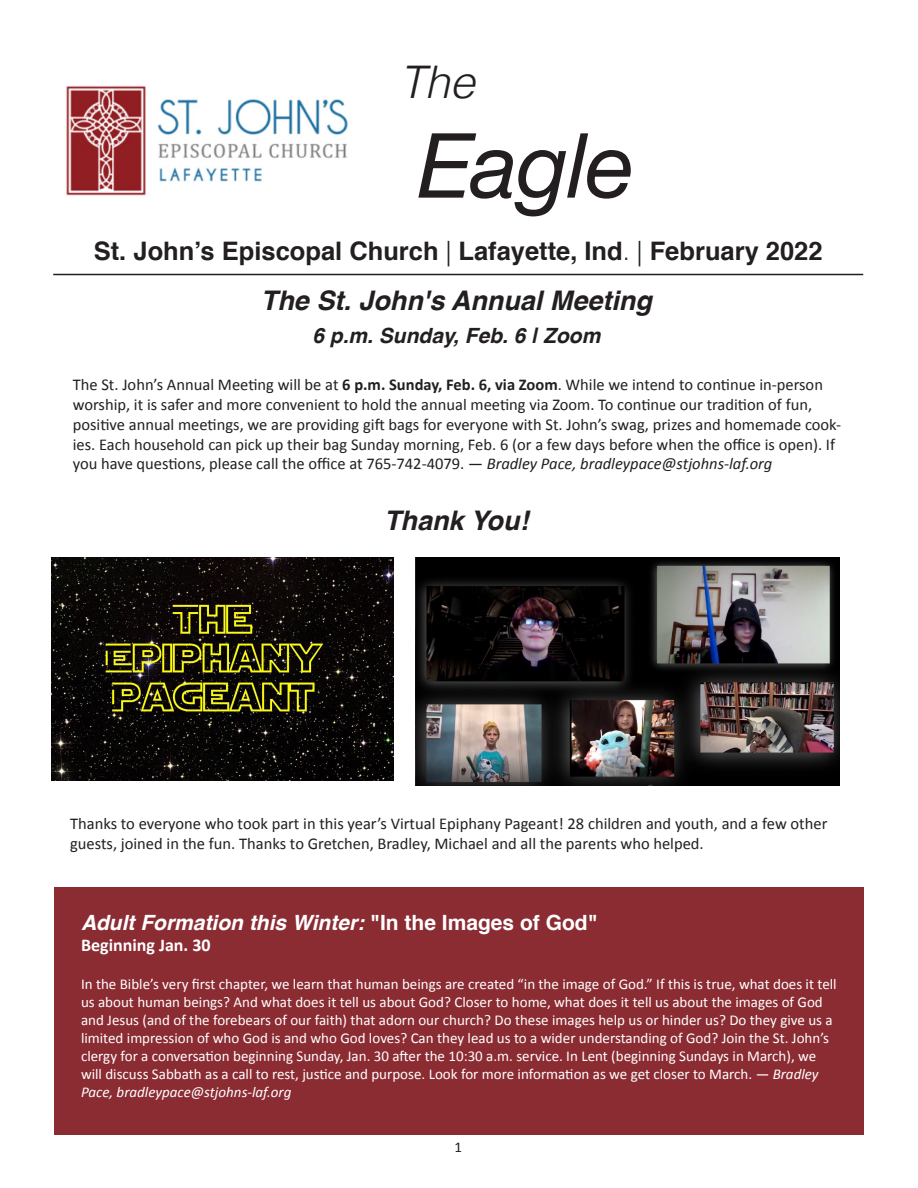
<style>
.page{position:relative;width:918px;height:1188px;background:#fff}
.page>*{position:absolute;margin:0;border:0;box-sizing:border-box;transform-origin:0 0}
.t1{font:italic 90px "Helvetica Neue";letter-spacing:-.015em;color:#231f20}
.t2{font:italic 300 45px "Helvetica";color:#231f20}
.t3{font:italic 700 27px "Helvetica";color:#231f20}
.t4{font:700 25.5px "Helvetica";color:#231f20}
.t5{font:italic 700 21px "Helvetica";color:#fff}
.t6{font:italic 700 21px "Helvetica";color:#231f20}
.t7{font:700 18px "Calibri";color:#fff}
.t8{font:16.5px/19.8px "Calibri";color:#231f20}
.t9{font:15px/18px "Calibri";color:#fff}
.t10{font:15px "Calibri";color:#231f20}
.s1{font-weight:300}
.s2{font-weight:700}
.s3{font-style:italic}
.s4{font-style:normal}
</style>
<div class="page">
<img style="left:66px;top:85px;width:282px;height:111px">
<hr style="left:53px;top:274px;width:810px;height:1px;background:#231f20">
<img style="left:51px;top:558px;width:343px;height:222px">
<img style="left:415px;top:558px;width:425px;height:228px">
<div style="left:54px;top:887px;width:810px;height:247px;background:#8b2c33"></div>
<p class="t2" style="left:400px;top:44px;width:77px">The</p>
<p class="t1" style="left:418px;top:101px;width:218px">Eagle</p>
<p class="t4" style="left:94px;top:231px;width:730px">St. John’s Episcopal Church <span class="s1">|</span> Lafayette, Ind<span class="s1">. |</span> February 2022</p>
<p class="t3" style="left:261px;top:279px;width:392px">The St. John's Annual Meeting</p>
<p class="t6" style="left:312px;top:318px;width:289px">6 p.m. Sunday, Feb. 6 | Zoom</p>
<p class="t8" style="left:73px;top:374px;width:770px">The St. John’s Annual Meeting will be at <span class="s2">6 p.m. Sunday, Feb. 6, via Zoom</span>. While we intend to continue in-person worship, it is safer and more convenient to hold the annual meeting via Zoom. To continue our tradition of fun, positive annual meetings, we are providing gift bags for everyone with St. John’s swag, prizes and homemade cook&shy;ies. Each household can pick up their bag Sunday morning, Feb. 6 (or a few days before when the office is open). If you have questions, please call the office at 765-742-4079. — <span class="s3">Bradley Pace, bradleypace@stjohns-laf.org</span></p>
<p class="t3" style="left:384px;top:499px;width:146px">Thank You!</p>
<p class="t8" style="left:70px;top:813px;width:759px">Thanks to everyone who took part in this year’s Virtual Epiphany Pageant! 28 children and youth, and a few other guests, joined in the fun. Thanks to Gretchen, Bradley, Michael and all the parents who helped.</p>
<p class="t5" style="left:81px;top:905px;width:518px">Adult Formation this Winter: <span class="s4">"In the Images of God"</span></p>
<p class="t7" style="left:81px;top:934px;width:131px">Beginning Jan. 30</p>
<p class="t9" style="left:81px;top:974px;width:757px">In the Bible’s very first chapter, we learn that human beings are created “in the image of God.” If this is true, what does it tell us about human beings? And what does it tell us about God? Closer to home, what does it tell us about the images of God and Jesus (and of the forebears of our faith) that adorn our church? Do these images help us or hinder us? Do they give us a limited impression of who God is and who God loves? Can they lead us to a wider understanding of God? Join the St. John’s clergy for a conversation beginning Sunday, Jan. 30 after the 10:30 a.m. service. In Lent (beginning Sundays in March), we will discuss Sabbath as a call to rest, justice and purpose. Look for more information as we get closer to March. — <span class="s3">Bradley Pace, bradleypace@stjohns-laf.org</span></p>
<p class="t10" style="left:454px;top:1137px;width:9px">1</p>
</div>
